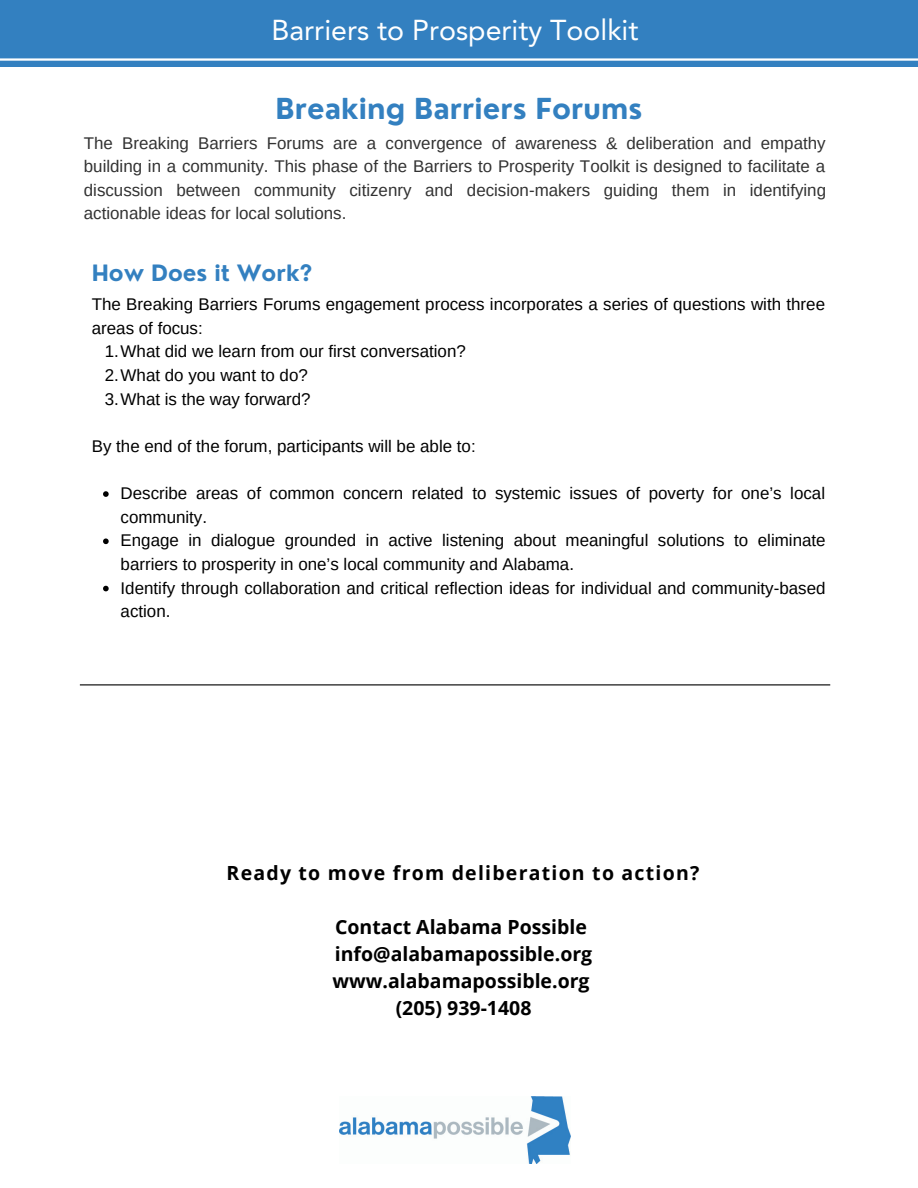
<style>
.page{position:relative;width:918px;height:1188px;background:#fff}
.page>*{position:absolute;margin:0;border:0;box-sizing:border-box;transform-origin:0 0}
.t1{font:28.5px "Avenir";color:#fff}
.t2{font:700 28.2px "Nourd";color:#3380c0}
.t3{font:700 22.05px "Nourd";color:#3380c0}
.t4{font:700 19.5px "Open Sans";color:#000}
.t5{font:700 19.5px "Open Sans";letter-spacing:.065em;color:#000}
.t6{font:16.95px/23.7px "Arimo";color:#000}
.t7{font:16.95px/23.7px "Arimo";color:#323232;text-align:justify}
</style>
<div class="page">
<hr style="left:80px;top:684px;width:750px;height:1px;background:#000">
<img style="left:340px;top:1096px;width:230px;height:68px">
<div style="left:0;top:0;width:918px;height:67px;background:#3380c0"></div>
<hr style="left:0;top:58px;width:918px;height:3px;background:#fff">
<svg style="left:103px;top:491px;width:6px;height:6px"></svg>
<svg style="left:103px;top:538px;width:6px;height:6px"></svg>
<svg style="left:103px;top:586px;width:6px;height:5px"></svg>
<p class="t1" style="left:271px;top:14px;width:369px">Barriers to Prosperity Toolkit</p>
<p class="t2" style="left:276px;top:91px;width:368px">Breaking Barriers Forums</p>
<p class="t7" style="left:84px;top:131px;width:744px">The Breaking Barriers Forums are a convergence of awareness &amp; deliberation and empathy building in a community. This phase of the Barriers to Prosperity Toolkit is designed to facilitate a discussion between community citizenry and decision-makers guiding them in identifying actionable ideas for local solutions.</p>
<p class="t3" style="left:92px;top:259px;width:222px">How Does it Work?</p>
<p class="t6" style="left:92px;top:292px;width:735px">The Breaking Barriers Forums engagement process incorporates a series of questions with three areas of focus:</p>
<p class="t6" style="left:105px;top:340px;width:363px">1.What did we learn from our first conversation?</p>
<p class="t6" style="left:105px;top:363px;width:205px">2.What do you want to do?</p>
<p class="t6" style="left:105px;top:387px;width:207px">3.What is the way forward?</p>
<p class="t6" style="left:92px;top:434px;width:385px">By the end of the forum, participants will be able to:</p>
<p class="t6" style="left:121px;top:481px;width:706px">Describe areas of common concern related to systemic issues of poverty for one’s local community.</p>
<p class="t6" style="left:121px;top:529px;width:707px">Engage in dialogue grounded in active listening about meaningful solutions to eliminate barriers to prosperity in one’s local community and Alabama.</p>
<p class="t6" style="left:121px;top:576px;width:706px">Identify through collaboration and critical reflection ideas for individual and community-based action.</p>
<p class="t5" style="left:227px;top:859px;width:474px">Ready to move from deliberation to action?</p>
<p class="t4" style="left:335px;top:913px;width:253px">Contact Alabama Possible</p>
<p class="t4" style="left:335px;top:940px;width:259px">info@alabamapossible.org</p>
<p class="t4" style="left:332px;top:967px;width:259px">www.alabamapossible.org</p>
<p class="t4" style="left:396px;top:994px;width:137px">(205) 939-1408</p>
</div>
